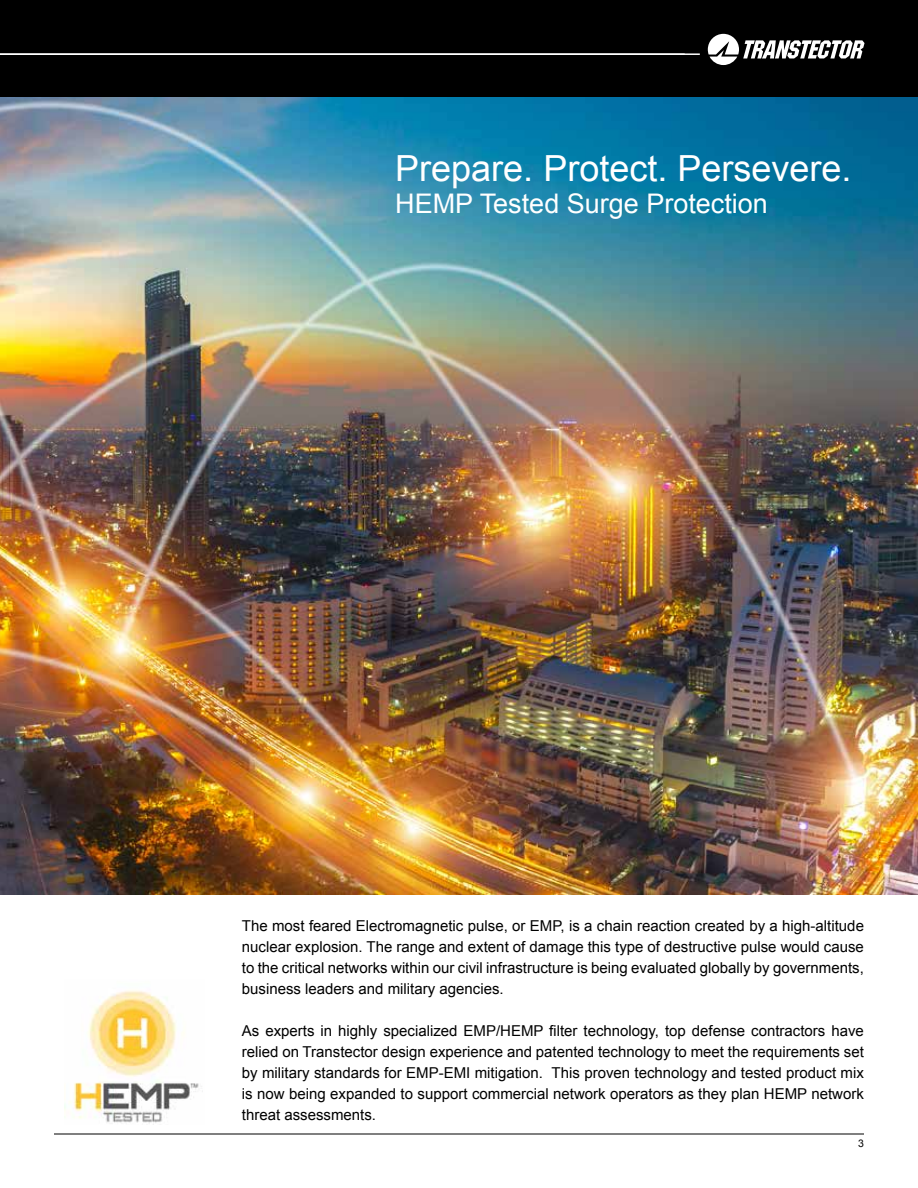
<style>
.page{position:relative;width:918px;height:1188px;background:#fff}
.page>*{position:absolute;margin:0;border:0;box-sizing:border-box;transform-origin:0 0}
.t1{font:36px "Arial";color:#fff}
.t2{font:27px "Arial";color:#fff}
.t3{font:15px/21px "Arial";color:#000;text-align:justify}
.t4{font:10.5px "Arial";color:#000}
</style>
<div class="page">
<div style="left:0;top:0;width:918px;height:97px;background:#000"></div>
<hr style="left:0;top:53px;width:700px;height:2px;background:#fff">
<svg style="left:708px;top:34px;width:157px;height:31px"></svg>
<hr style="left:54px;top:1134px;width:810px;height:1px;background:#000">
<img style="left:0;top:97px;width:918px;height:797px">
<img style="left:65px;top:990px;width:138px;height:135px">
<h1 class="t1" style="left:395px;top:145px;width:458px">Prepare. Protect. Persevere.</h1>
<h2 class="t2" style="left:395px;top:186px;width:374px">HEMP Tested Surge Protection</h2>
<p class="t3" style="left:242px;top:915px;width:624px">The most feared Electromagnetic pulse, or EMP, is a chain reaction created by a high-altitude nuclear explosion. The range and extent of damage this type of destructive pulse would cause to the critical networks within our civil infrastructure is being evaluated globally by governments, business leaders and military agencies.</p>
<p class="t3" style="left:242px;top:1020px;width:624px">As experts in highly specialized EMP/HEMP filter technology, top defense contractors have relied on Transtector design experience and patented technology to meet the requirements set by military standards for EMP-EMI mitigation. This proven technology and tested product mix is now being expanded to support commercial network operators as they plan HEMP network threat assessments.</p>
<p class="t4" style="left:858px;top:1136px;width:7px">3</p>
</div>
